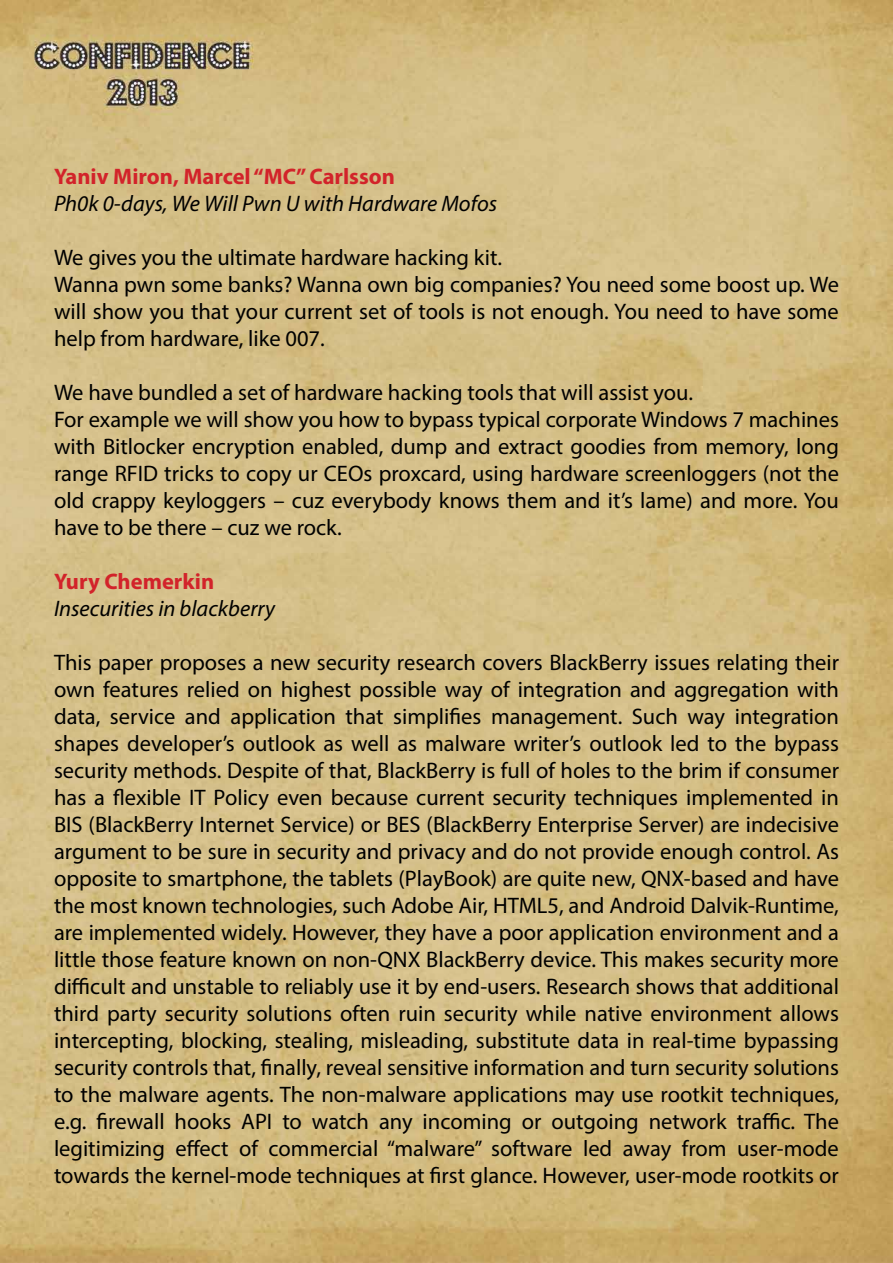
<style>
.page{position:relative;width:893px;height:1263px;background:#fff}
.page>*{position:absolute;margin:0;border:0;box-sizing:border-box;transform-origin:0 0}
.t1{font:22.5px/27px "Myriad Pro";color:#000}
.t2{font:italic 22.5px "Myriad Pro";color:#000}
.t3{font:700 22.5px "Myriad Pro";color:#d2232a}
</style>
<div class="page">
<img style="left:0;top:0;width:893px;height:1263px">
<p class="t3" style="left:54px;top:162px;width:342px">Yaniv Miron, Marcel “MC” Carlsson</p>
<p class="t2" style="left:54px;top:190px;width:445px">Ph0k 0-days, We Will Pwn U with Hardware Mofos</p>
<p class="t1" style="left:54px;top:244px;width:786px">We gives you the ultimate hardware hacking kit.<br>Wanna pwn some banks? Wanna own big companies? You need some boost up. We will show you that your current set of tools is not enough. You need to have some help from hardware, like 007.</p>
<p class="t1" style="left:54px;top:379px;width:786px">We have bundled a set of hardware hacking tools that will assist you.<br>For example we will show you how to bypass typical corporate Windows 7 machines with Bitlocker encryption enabled, dump and extract goodies from memory, long range RFID tricks to copy ur CEOs proxcard, using hardware screenloggers (not the old crappy keyloggers – cuz everybody knows them and it’s lame) and more. You have to be there – cuz we rock.</p>
<p class="t3" style="left:54px;top:567px;width:162px">Yury Chemerkin</p>
<p class="t2" style="left:54px;top:595px;width:223px">Insecurities in blackberry</p>
<p class="t1" style="left:54px;top:649px;width:787px;text-align:justify">This paper proposes a new security research covers BlackBerry issues relating their own features relied on highest possible way of integration and aggregation with data, service and application that simplifies management. Such way integration shapes developer’s outlook as well as malware writer’s outlook led to the bypass security methods. Despite of that, BlackBerry is full of holes to the brim if consumer has a flexible IT Policy even because current security techniques implemented in BIS (BlackBerry Internet Service) or BES (BlackBerry Enterprise Server) are indecisive argument to be sure in security and privacy and do not provide enough control. As opposite to smartphone, the tablets (PlayBook) are quite new, QNX-based and have the most known technologies, such Adobe Air, HTML5, and Android Dalvik-Runtime, are implemented widely. However, they have a poor application environment and a little those feature known on non-QNX BlackBerry device. This makes security more difficult and unstable to reliably use it by end-users. Research shows that additional third party security solutions often ruin security while native environment allows intercepting, blocking, stealing, misleading, substitute data in real-time bypassing security controls that, finally, reveal sensitive information and turn security solutions to the malware agents. The non-malware applications may use rootkit techniques, e.g. firewall hooks API to watch any incoming or outgoing network traffic. The legitimizing effect of commercial “malware” software led away from user-mode towards the kernel-mode techniques at first glance. However, user-mode rootkits or</p>
</div>
